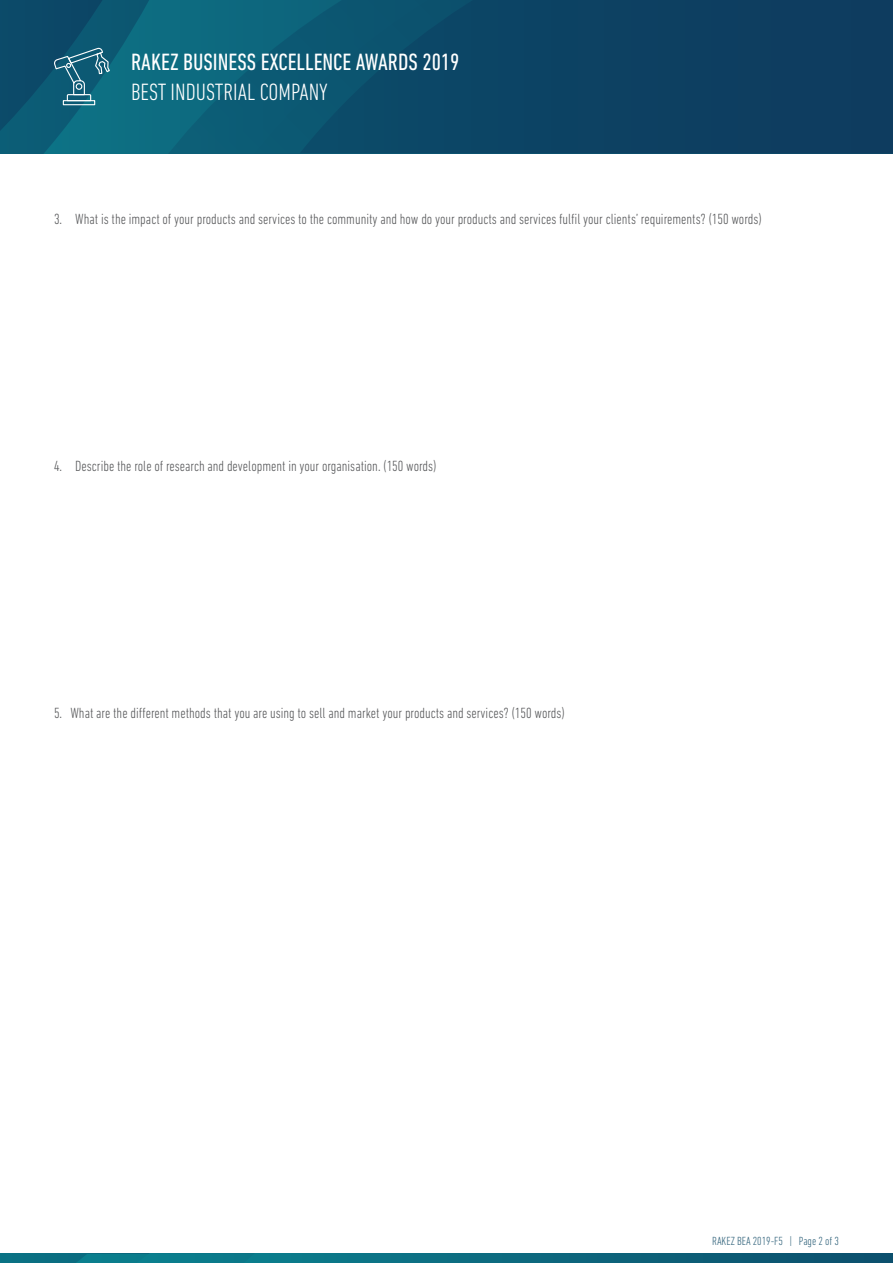
<style>
.page{position:relative;width:893px;height:1263px;background:#fff}
.page>*{position:absolute;margin:0;border:0;box-sizing:border-box;transform-origin:0 0}
.t1{font:condensed 24px "DIN Next LT Pro";color:#fff}
.t2{font:300 condensed 24px "DIN Next LT Pro";color:#fff}
.t3{font:300 condensed 15px "DIN Next LT Pro";color:#58595b}
.t4{font:300 condensed 12px "DIN Next LT Pro";color:#34657d}
</style>
<div class="page">
<svg style="left:260px;top:0;width:40px;height:153px;background:#0c5c76"></svg>
<svg style="left:300px;top:0;width:593px;height:153px;background:#0c4364"></svg>
<svg style="left:0;top:1254px;width:893px;height:9px;background:#0b6a7f"></svg>
<svg style="left:0;top:0;width:260px;height:153px;background:#0f627a"></svg>
<h1 class="t1" style="left:131px;top:48px;width:330px">RAKEZ BUSINESS EXCELLENCE AWARDS 2019</h1>
<h1 class="t2" style="left:131px;top:78px;width:198px">BEST INDUSTRIAL COMPANY</h1>
<p class="t3" style="left:54px;top:210px;width:710px">3. What is the impact of your products and services to the community and how do your products and services fulfil your clients’ requirements? (150 words)</p>
<p class="t3" style="left:54px;top:458px;width:384px">4. Describe the role of research and development in your organisation. (150 words)</p>
<p class="t3" style="left:54px;top:705px;width:513px">5. What are the different methods that you are using to sell and market your products and services? (150 words)</p>
<p class="t4" style="left:712px;top:1234px;width:128px">RAKEZ BEA 2019-F5 | Page 2 of 3</p>
</div>
